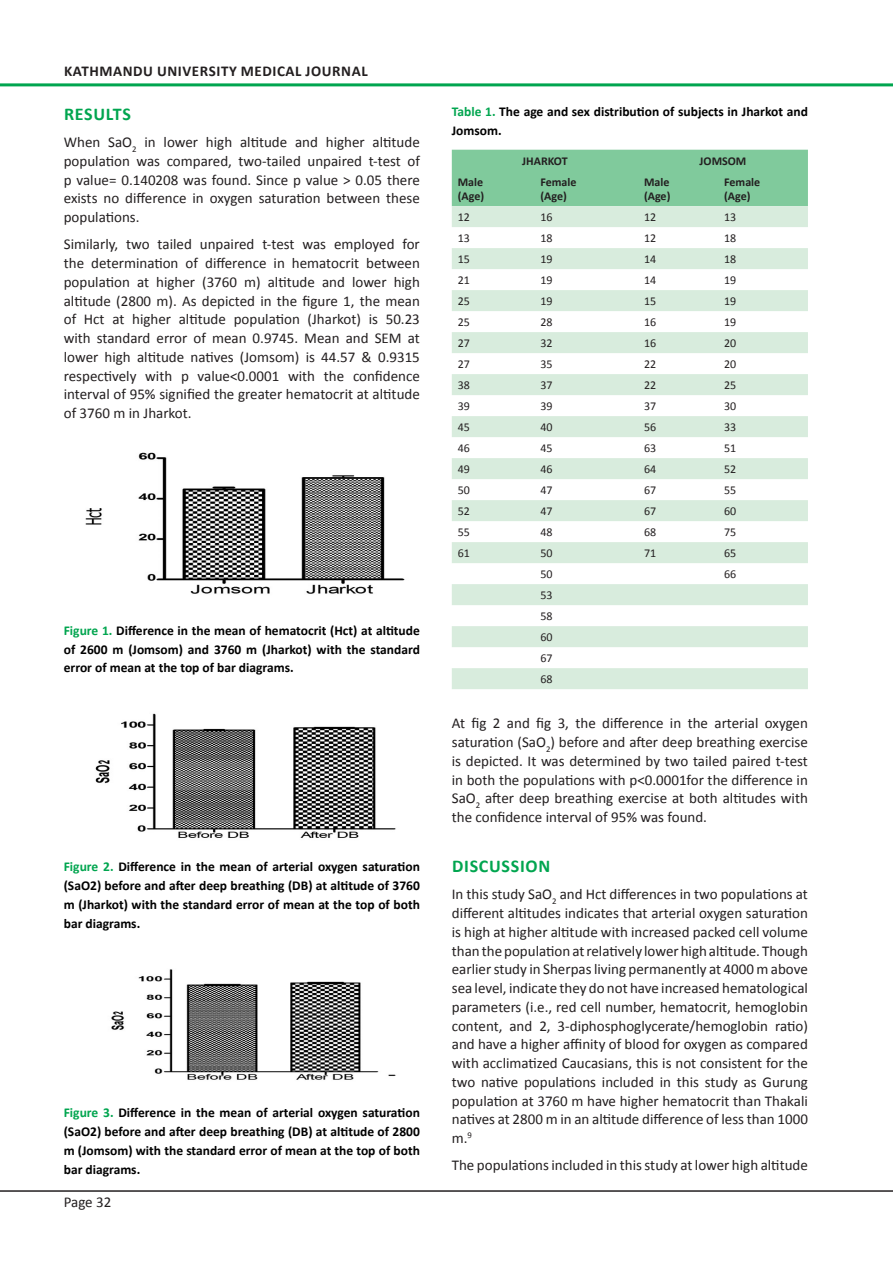
<style>
.page{position:relative;width:893px;height:1263px;background:#fff}
.page>*{position:absolute;margin:0;border:0;box-sizing:border-box;transform-origin:0 0}
.Heading_2_-_Sub_head{font:700 18px "Calibri";letter-spacing:.04em;color:#00a54f}
.Normal_Text{font:15px/18.8px "Calibri";color:#231f20;text-align:justify}
.t1{font:700 15px "Calibri";letter-spacing:.04em;color:#231f20}
.Table_Figure_Legend{font:700 13.5px/18.8px "Calibri";color:#000;text-align:justify}
.Table_Text{font:12px "Calibri";color:#231f20}
.Table_Text-2{font:700 12px "Calibri";color:#231f20}
.s1{color:#00a54f}
</style>
<div class="page">
<hr style="left:0;top:1190px;width:893px;height:2px;background:#231f20">
<hr style="left:0;top:83px;width:893px;height:3px;background:#00a54f">
<img style="left:85px;top:452px;width:320px;height:142px">
<img style="left:95px;top:713px;width:301px;height:125px">
<img style="left:111px;top:969px;width:285px;height:111px">
<div style="left:452px;top:150px;width:356px;height:56px;background:#80ca9c"></div>
<svg style="left:452px;top:206px;width:356px;height:483px;fill:#dceee0"></svg>
<p class="t1" style="left:64px;top:61px;width:305px">KATHMANDU UNIVERSITY MEDICAL JOURNAL</p>
<p class="Heading_2_-_Sub_head" style="left:64px;top:102px;width:68px">RESULTS</p>
<p class="Normal_Text" style="left:64px;top:133px;width:358px">When SaO<sub>2</sub> in lower high altitude and higher altitude population was compared, two-tailed unpaired t-test of p value= 0.140208 was found. Since p value &gt; 0.05 there exists no difference in oxygen saturation between these populations.</p>
<p class="Normal_Text" style="left:64px;top:235px;width:358px">Similarly, two tailed unpaired t-test was employed for the determination of difference in hematocrit between population at higher (3760 m) altitude and lower high altitude (2800 m). As depicted in the figure 1, the mean of Hct at higher altitude population (Jharkot) is 50.23 with standard error of mean 0.9745. Mean and SEM at lower high altitude natives (Jomsom) is 44.57 &amp; 0.9315 respectively with p value&lt;0.0001 with the confidence interval of 95% signified the greater hematocrit at altitude of 3760 m in Jharkot.</p>
<p class="Table_Figure_Legend" style="left:64px;top:621px;width:358px"><span class="s1">Figure 1.</span> Difference in the mean of hematocrit (Hct) at altitude of 2600 m (Jomsom) and 3760 m (Jharkot) with the standard error of mean at the top of bar diagrams.</p>
<p class="Table_Figure_Legend" style="left:64px;top:857px;width:358px"><span class="s1">Figure 2.</span> Difference in the mean of arterial oxygen saturation (SaO2) before and after deep breathing (DB) at altitude of 3760 m (Jharkot) with the standard error of mean at the top of both bar diagrams.</p>
<p class="Table_Figure_Legend" style="left:64px;top:1103px;width:358px"><span class="s1">Figure 3.</span> Difference in the mean of arterial oxygen saturation (SaO2) before and after deep breathing (DB) at altitude of 2800 m (Jomsom) with the standard error of mean at the top of both bar diagrams.</p>
<p class="Normal_Text" style="left:64px;top:1193px;width:49px">Page 32</p>
<p class="Table_Figure_Legend" style="left:452px;top:103px;width:358px"><span class="s1">Table 1.</span> The age and sex distribution of subjects in Jharkot and<br>Jomsom.</p>
<p class="Table_Text-2" style="left:522px;top:153px;width:47px">JHARKOT</p>
<p class="Table_Text-2" style="left:700px;top:153px;width:48px">JOMSOM</p>
<p class="Table_Text-2" style="left:458px;top:174px;width:27px">Male</p>
<p class="Table_Text-2" style="left:458px;top:188px;width:28px">(Age)</p>
<p class="Table_Text-2" style="left:540px;top:174px;width:38px">Female</p>
<p class="Table_Text-2" style="left:540px;top:188px;width:28px">(Age)</p>
<p class="Table_Text-2" style="left:724px;top:174px;width:38px">Female</p>
<p class="Table_Text-2" style="left:724px;top:188px;width:28px">(Age)</p>
<p class="Table_Text-2" style="left:644px;top:174px;width:27px">Male</p>
<p class="Table_Text-2" style="left:644px;top:188px;width:28px">(Age)</p>
<p class="Table_Text" style="left:458px;top:210px;width:14px">12</p>
<p class="Table_Text" style="left:540px;top:210px;width:14px">16</p>
<p class="Table_Text" style="left:644px;top:210px;width:14px">12</p>
<p class="Table_Text" style="left:724px;top:210px;width:14px">13</p>
<p class="Table_Text" style="left:458px;top:231px;width:14px">13</p>
<p class="Table_Text" style="left:540px;top:231px;width:14px">18</p>
<p class="Table_Text" style="left:644px;top:231px;width:14px">12</p>
<p class="Table_Text" style="left:724px;top:231px;width:14px">18</p>
<p class="Table_Text" style="left:458px;top:252px;width:14px">15</p>
<p class="Table_Text" style="left:540px;top:252px;width:14px">19</p>
<p class="Table_Text" style="left:644px;top:252px;width:14px">14</p>
<p class="Table_Text" style="left:724px;top:252px;width:14px">18</p>
<p class="Table_Text" style="left:458px;top:273px;width:14px">21</p>
<p class="Table_Text" style="left:540px;top:273px;width:14px">19</p>
<p class="Table_Text" style="left:644px;top:273px;width:14px">14</p>
<p class="Table_Text" style="left:724px;top:273px;width:14px">19</p>
<p class="Table_Text" style="left:458px;top:294px;width:14px">25</p>
<p class="Table_Text" style="left:540px;top:294px;width:14px">19</p>
<p class="Table_Text" style="left:644px;top:294px;width:14px">15</p>
<p class="Table_Text" style="left:724px;top:294px;width:14px">19</p>
<p class="Table_Text" style="left:458px;top:315px;width:14px">25</p>
<p class="Table_Text" style="left:540px;top:315px;width:14px">28</p>
<p class="Table_Text" style="left:644px;top:315px;width:14px">16</p>
<p class="Table_Text" style="left:724px;top:315px;width:14px">19</p>
<p class="Table_Text" style="left:458px;top:336px;width:14px">27</p>
<p class="Table_Text" style="left:540px;top:336px;width:14px">32</p>
<p class="Table_Text" style="left:644px;top:336px;width:14px">16</p>
<p class="Table_Text" style="left:724px;top:336px;width:14px">20</p>
<p class="Table_Text" style="left:458px;top:357px;width:14px">27</p>
<p class="Table_Text" style="left:540px;top:357px;width:14px">35</p>
<p class="Table_Text" style="left:644px;top:357px;width:14px">22</p>
<p class="Table_Text" style="left:724px;top:357px;width:14px">20</p>
<p class="Table_Text" style="left:458px;top:378px;width:14px">38</p>
<p class="Table_Text" style="left:540px;top:378px;width:14px">37</p>
<p class="Table_Text" style="left:644px;top:378px;width:14px">22</p>
<p class="Table_Text" style="left:724px;top:378px;width:14px">25</p>
<p class="Table_Text" style="left:458px;top:399px;width:14px">39</p>
<p class="Table_Text" style="left:540px;top:399px;width:14px">39</p>
<p class="Table_Text" style="left:644px;top:399px;width:14px">37</p>
<p class="Table_Text" style="left:724px;top:399px;width:14px">30</p>
<p class="Table_Text" style="left:458px;top:420px;width:14px">45</p>
<p class="Table_Text" style="left:540px;top:420px;width:14px">40</p>
<p class="Table_Text" style="left:644px;top:420px;width:14px">56</p>
<p class="Table_Text" style="left:724px;top:420px;width:14px">33</p>
<p class="Table_Text" style="left:458px;top:441px;width:14px">46</p>
<p class="Table_Text" style="left:540px;top:441px;width:14px">45</p>
<p class="Table_Text" style="left:644px;top:441px;width:14px">63</p>
<p class="Table_Text" style="left:724px;top:441px;width:14px">51</p>
<p class="Table_Text" style="left:458px;top:462px;width:14px">49</p>
<p class="Table_Text" style="left:540px;top:462px;width:14px">46</p>
<p class="Table_Text" style="left:644px;top:462px;width:14px">64</p>
<p class="Table_Text" style="left:724px;top:462px;width:14px">52</p>
<p class="Table_Text" style="left:458px;top:483px;width:14px">50</p>
<p class="Table_Text" style="left:540px;top:483px;width:14px">47</p>
<p class="Table_Text" style="left:644px;top:483px;width:14px">67</p>
<p class="Table_Text" style="left:724px;top:483px;width:14px">55</p>
<p class="Table_Text" style="left:458px;top:504px;width:14px">52</p>
<p class="Table_Text" style="left:540px;top:504px;width:14px">47</p>
<p class="Table_Text" style="left:644px;top:504px;width:14px">67</p>
<p class="Table_Text" style="left:724px;top:504px;width:14px">60</p>
<p class="Table_Text" style="left:458px;top:525px;width:14px">55</p>
<p class="Table_Text" style="left:540px;top:525px;width:14px">48</p>
<p class="Table_Text" style="left:644px;top:525px;width:14px">68</p>
<p class="Table_Text" style="left:724px;top:525px;width:14px">75</p>
<p class="Table_Text" style="left:458px;top:546px;width:14px">61</p>
<p class="Table_Text" style="left:540px;top:546px;width:14px">50</p>
<p class="Table_Text" style="left:644px;top:546px;width:14px">71</p>
<p class="Table_Text" style="left:724px;top:546px;width:14px">65</p>
<p class="Table_Text" style="left:540px;top:567px;width:14px">50</p>
<p class="Table_Text" style="left:724px;top:567px;width:14px">66</p>
<p class="Table_Text" style="left:540px;top:588px;width:14px">53</p>
<p class="Table_Text" style="left:540px;top:609px;width:14px">58</p>
<p class="Table_Text" style="left:540px;top:630px;width:14px">60</p>
<p class="Table_Text" style="left:540px;top:651px;width:14px">67</p>
<p class="Table_Text" style="left:540px;top:672px;width:14px">68</p>
<p class="Normal_Text" style="left:452px;top:714px;width:358px">At fig 2 and fig 3, the difference in the arterial oxygen saturation (SaO<sub>2</sub>) before and after deep breathing exercise is depicted. It was determined by two tailed paired t-test in both the populations with p&lt;0.0001for the difference in SaO<sub>2</sub> after deep breathing exercise at both altitudes with the confidence interval of 95% was found.</p>
<p class="Heading_2_-_Sub_head" style="left:452px;top:854px;width:100px">DISCUSSION</p>
<p class="Normal_Text" style="left:452px;top:885px;width:358px">In this study SaO<sub>2</sub> and Hct differences in two populations at different altitudes indicates that arterial oxygen saturation is high at higher altitude with increased packed cell volume than the population at relatively lower high altitude. Though earlier study in Sherpas living permanently at 4000 m above sea level, indicate they do not have increased hematological parameters (i.e., red cell number, hematocrit, hemoglobin content, and 2, 3-diphosphoglycerate/hemoglobin ratio) and have a higher affinity of blood for oxygen as compared with acclimatized Caucasians, this is not consistent for the two native populations included in this study as Gurung population at 3760 m have higher hematocrit than Thakali natives at 2800 m in an altitude difference of less than 1000 m.<sup>9</sup></p>
<p class="Normal_Text" style="left:452px;top:1156px;width:358px">The populations included in this study at lower high altitude</p>
</div>
